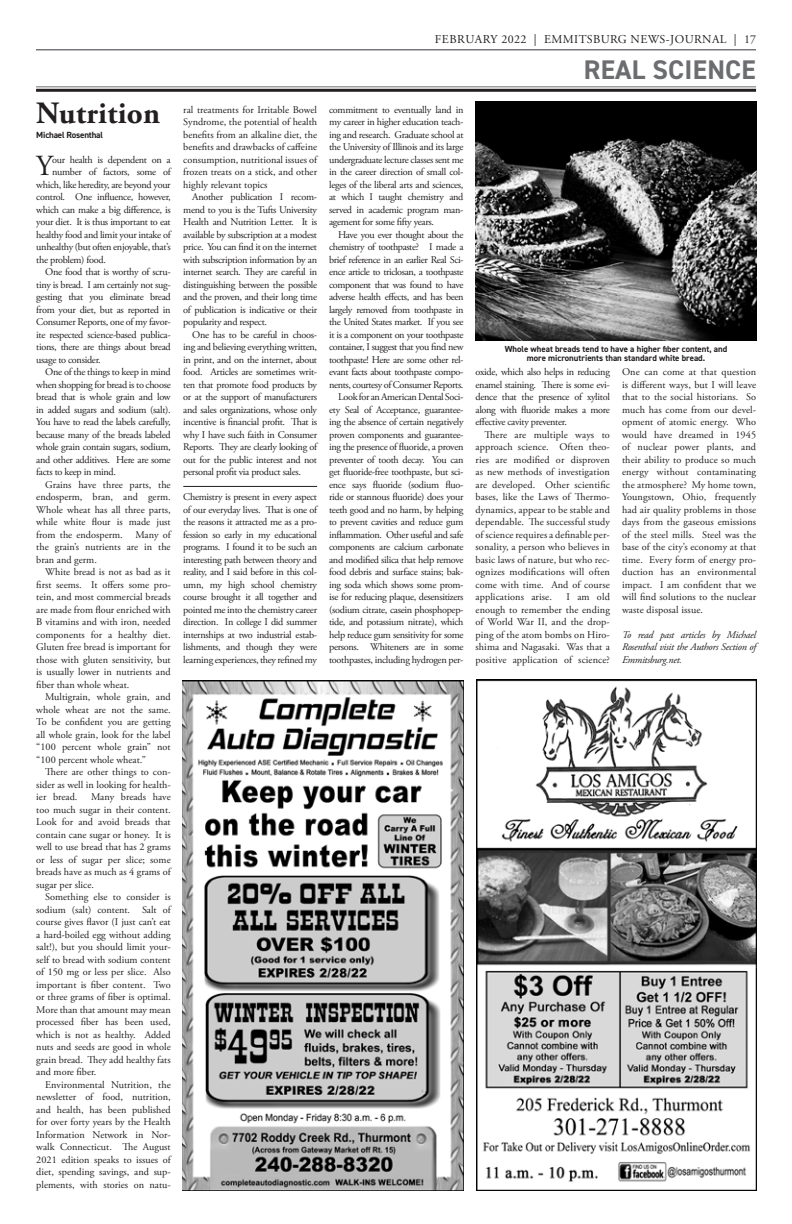
<style>
.page{position:relative;width:792px;height:1224px;background:#fff}
.page>*{position:absolute;margin:0;border:0;box-sizing:border-box;transform-origin:0 0}
.t1{font:700 31px "Adobe Garamond Pro";letter-spacing:.01em;color:#231f20}
._1st_paragraph{font:29.1px "Adobe Garamond Pro";color:#231f20}
.t2{font:700 27px "DIN2014";letter-spacing:.01em;color:#6c6d70}
.t3{font:12px "Adobe Garamond Pro";letter-spacing:.035em;color:#231f20}
.body{font:10.2px/12.5px "Adobe Garamond Pro";color:#231f20;text-align:justify}
._1st_paragraph-2{font:10.2px "Adobe Garamond Pro";letter-spacing:-.03em;color:#231f20}
.End_of_paragraph{font:italic 10.2px/12.5px "Adobe Garamond Pro";letter-spacing:-.02em;color:#231f20;text-align:justify}
.author{font:700 9px "DIN2014";letter-spacing:-.02em;color:#231f20}
.t4{font:700 8.8px "DIN2014";color:#231f20}
</style>
<div class="page">
<hr style="left:36px;top:49px;width:720px;height:1px;background:#6c6d70">
<hr style="left:36px;top:86px;width:720px;height:1px;background:#6c6d70">
<hr style="left:36px;top:89px;width:720px;height:3px;background:#231f20">
<img style="left:182px;top:680px;width:281px;height:511px">
<img style="left:476px;top:679px;width:281px;height:512px">
<hr style="left:183px;top:486px;width:134px;height:1px;background:#231f20">
<img style="left:476px;top:101px;width:281px;height:240px">
<p class="t1" style="left:36px;top:95px;width:125px">Nutrition</p>
<p class="body" style="left:183px;top:103px;width:135px">ral treatments for Irritable Bowel Syndrome, the potential of health benefits from an alkaline diet, the benefits and drawbacks of caffeine consumption, nutritional issues of frozen treats on a stick, and other highly relevant topics</p>
<p class="body" style="left:183px;top:191px;width:135px;text-indent:9px">Another publication I recom&shy;mend to you is the Tufts University Health and Nutrition Letter. It is available by subscription at a modest price. You can find it on the internet with subscription information by an internet search. They are careful in distinguishing between the possible and the proven, and their long time of publication is indicative or their popularity and respect.</p>
<p class="body" style="left:183px;top:328px;width:135px;text-indent:9px">One has to be careful in choos&shy;ing and believing everything written, in print, and on the internet, about food. Articles are sometimes writ&shy;ten that promote food products by or at the support of manufacturers and sales organizations, whose only incentive is financial profit. That is why I have such faith in Consumer Reports. They are clearly looking of out for the public interest and not personal profit via product sales.</p>
<p class="body" style="left:183px;top:491px;width:135px">Chemistry is present in every aspect of our everyday lives. That is one of the reasons it attracted me as a pro&shy;fession so early in my educational programs. I found it to be such an interesting path between theory and reality, and I said before in this col&shy;umn, my high school chemistry course brought it all together and pointed me into the chemistry career direction. In college I did summer internships at two industrial estab&shy;lishments, and though they were learning experiences, they refined my</p>
<p class="author" style="left:36px;top:129px;width:68px">Michael Rosenthal</p>
<p class="_1st_paragraph" style="left:36px;top:149px;width:18px">Y</p>
<p class="_1st_paragraph-2" style="left:52px;top:153px;width:120px">our health is dependent on a</p>
<p class="_1st_paragraph-2" style="left:52px;top:166px;width:120px">number of factors, some of</p>
<p class="_1st_paragraph-2" style="left:36px;top:178px;width:136px">which, like heredity, are beyond your</p>
<p class="_1st_paragraph-2" style="left:36px;top:191px;width:136px">control. One influence, however,</p>
<p class="_1st_paragraph-2" style="left:36px;top:203px;width:136px">which can make a big difference, is</p>
<p class="_1st_paragraph-2" style="left:36px;top:216px;width:136px">your diet. It is thus important to eat</p>
<p class="_1st_paragraph-2" style="left:36px;top:228px;width:136px">healthy food and limit your intake of</p>
<p class="_1st_paragraph-2" style="left:36px;top:241px;width:136px">unhealthy (but often enjoyable, that’s</p>
<p class="_1st_paragraph-2" style="left:36px;top:253px;width:71px">the problem) food.</p>
<p class="body" style="left:36px;top:266px;width:136px;text-indent:9px">One food that is worthy of scru&shy;tiny is bread. I am certainly not sug&shy;gesting that you eliminate bread from your diet, but as reported in Consumer Reports, one of my favor&shy;ite respected science-based publica&shy;tions, there are things about bread usage to consider.</p>
<p class="body" style="left:36px;top:366px;width:136px;text-indent:9px">One of the things to keep in mind when shopping for bread is to choose bread that is whole grain and low in added sugars and sodium (salt).<br>You have to read the labels carefully, because many of the breads labeled whole grain contain sugars, sodium, and other additives. Here are some facts to keep in mind.</p>
<p class="body" style="left:36px;top:479px;width:136px;text-indent:9px">Grains have three parts, the endosperm, bran, and germ.<br>Whole wheat has all three parts, while white flour is made just from the endosperm. Many of the grain’s nutrients are in the bran and germ.</p>
<p class="body" style="left:36px;top:566px;width:136px;text-indent:9px">White bread is not as bad as it first seems. It offers some pro&shy;tein, and most commercial breads are made from flour enriched with B vitamins and with iron, needed components for a healthy diet.<br>Gluten free bread is important for those with gluten sensitivity, but is usually lower in nutrients and fiber than whole wheat.</p>
<p class="body" style="left:36px;top:691px;width:136px;text-indent:9px">Multigrain, whole grain, and whole wheat are not the same.<br>To be confident you are getting all whole grain, look for the label “100 percent whole grain” not “100 percent whole wheat.”</p>
<p class="body" style="left:36px;top:766px;width:136px;text-indent:9px">There are other things to con&shy;sider as well in looking for health&shy;ier bread.</p>
<p class="body" style="left:36px;top:791px;width:136px;text-indent:55px">Many breads have too much sugar in their content.<br>Look for and avoid breads that contain cane sugar or honey. It is well to use bread that has 2 grams or less of sugar per slice; some breads have as much as 4 grams of sugar per slice.</p>
<p class="body" style="left:36px;top:891px;width:136px;text-indent:9px">Something else to consider is sodium (salt) content. Salt of course gives flavor (I just can’t eat a hard-boiled egg without adding salt!), but you should limit your&shy;self to bread with sodium content of 150 mg or less per slice. Also important is fiber content. Two or three grams of fiber is optimal.<br>More than that amount may mean processed fiber has been used, which is not as healthy. Added nuts and seeds are good in whole grain bread. They add healthy fats and more fiber.</p>
<p class="body" style="left:36px;top:1079px;width:136px;text-indent:9px">Environmental Nutrition, the newsletter of food, nutrition, and health, has been published for over forty years by the Health Information Network in Nor&shy;walk Connecticut. The August 2021 edition speaks to issues of diet, spending savings, and sup&shy;plements, with stories on natu-</p>
<p class="t3" style="left:435px;top:32px;width:323px">FEBRUARY 2022 | EMMITSBURG NEWS-JOURNAL | 17</p>
<p class="t2" style="left:584px;top:51px;width:174px">REAL SCIENCE</p>
<p class="body" style="left:329px;top:103px;width:136px">commitment to eventually land in my career in higher education teach&shy;ing and research. Graduate school at the University of Illinois and its large undergraduate lecture classes sent me in the career direction of small col&shy;leges of the liberal arts and sciences, at which I taught chemistry and served in academic program man&shy;agement for some fifty years.</p>
<p class="body" style="left:329px;top:228px;width:136px;text-indent:9px">Have you ever thought about the chemistry of toothpaste? I made a brief reference in an earlier Real Sci&shy;ence article to triclosan, a toothpaste component that was found to have adverse health effects, and has been largely removed from toothpaste in the United States market. If you see it is a component on your toothpaste container, I suggest that you find new toothpaste! Here are some other rel&shy;evant facts about toothpaste compo&shy;nents, courtesy of Consumer Reports.</p>
<p class="body" style="left:329px;top:391px;width:136px;text-indent:9px">Look for an American Dental Soci&shy;ety Seal of Acceptance, guarantee&shy;ing the absence of certain negatively proven components and guarantee&shy;ing the presence of fluoride, a proven preventer of tooth decay. You can get fluoride-free toothpaste, but sci&shy;ence says fluoride (sodium fluo&shy;ride or stannous fluoride) does your teeth good and no harm, by helping to prevent cavities and reduce gum inflammation. Other useful and safe components are calcium carbonate and modified silica that help remove food debris and surface stains; bak&shy;ing soda which shows some prom&shy;ise for reducing plaque, desensitizers (sodium citrate, casein phosphopep&shy;tide, and potassium nitrate), which help reduce gum sensitivity for some persons. Whiteners are in some toothpastes, including hydrogen per-</p>
<p class="t4" style="left:505px;top:343px;width:224px">Whole wheat breads tend to have a higher fiber content, and</p>
<p class="t4" style="left:527px;top:352px;width:180px">more micronutrients than standard white bread.</p>
<p class="body" style="left:476px;top:366px;width:136px">oxide, which also helps in reducing enamel staining. There is some evi&shy;dence that the presence of xylitol along with fluoride makes a more effective cavity preventer.</p>
<p class="body" style="left:476px;top:429px;width:136px;text-indent:9px">There are multiple ways to approach science. Often theo&shy;ries are modified or disproven as new methods of investigation are developed. Other scientific bases, like the Laws of Thermo&shy;dynamics, appear to be stable and dependable. The successful study of science requires a definable per&shy;sonality, a person who believes in basic laws of nature, but who rec&shy;ognizes modifications will often come with time. And of course applications arise.</p>
<p class="body" style="left:476px;top:591px;width:136px;text-indent:91px">I am old enough to remember the ending of World War II, and the drop&shy;ping of the atom bombs on Hiro&shy;shima and Nagasaki. Was that a positive application of science?</p>
<p class="body" style="left:622px;top:366px;width:136px">One can come at that question is different ways, but I will leave that to the social historians. So much has come from our devel&shy;opment of atomic energy. Who would have dreamed in 1945 of nuclear power plants, and their ability to produce so much energy without contaminating the atmosphere? My home town, Youngstown, Ohio, frequently had air quality problems in those days from the gaseous emissions of the steel mills. Steel was the base of the city’s economy at that time. Every form of energy pro&shy;duction has an environmental impact. I am confident that we will find solutions to the nuclear waste disposal issue.</p>
<p class="End_of_paragraph" style="left:622px;top:629px;width:136px">To read past articles by Michael Rosenthal visit the Authors Section of Emmitsburg.net.</p>
</div>
